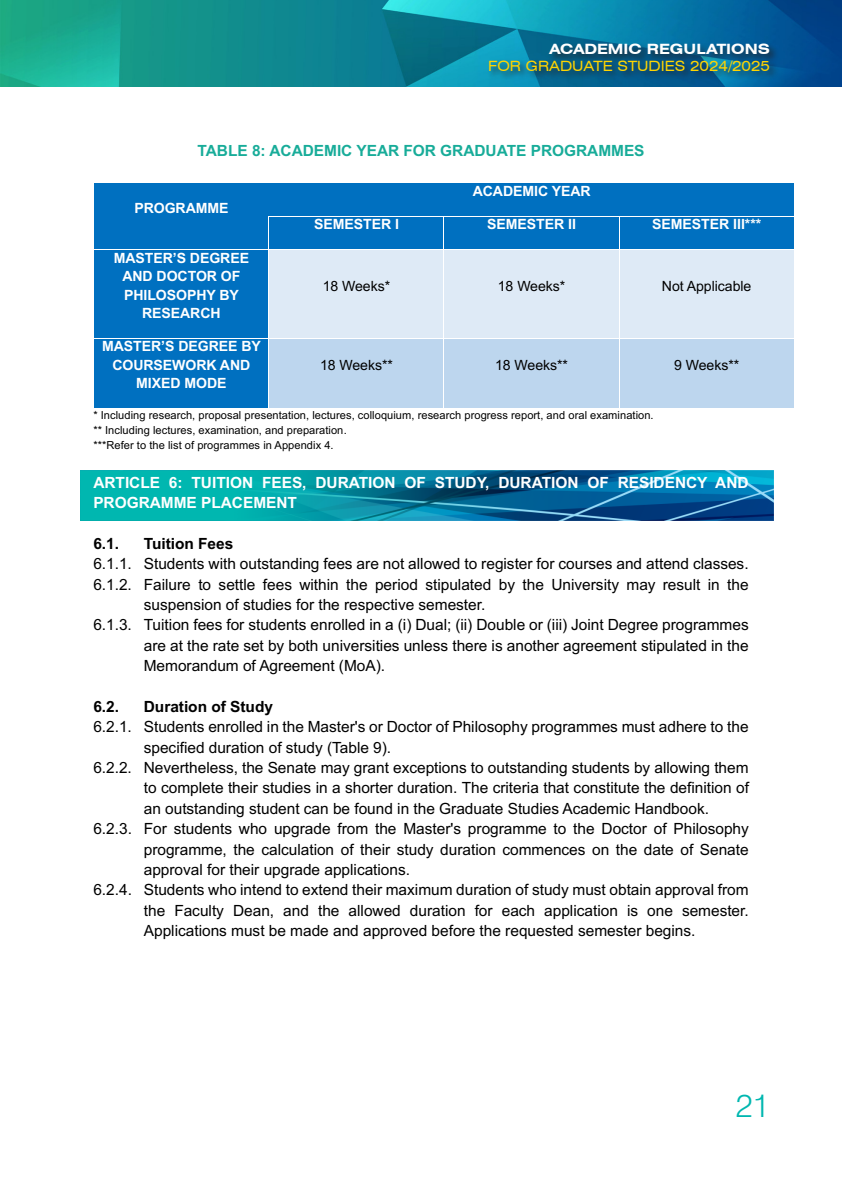
<style>
.page{position:relative;width:842px;height:1191px;background:#fff}
.page>*{position:absolute;margin:0;border:0;box-sizing:border-box;transform-origin:0 0}
.t1{font:300 32px "Swiss 721";color:#00b7b0}
.t2{font:15.4px "Arial";color:#000}
.t3{font:700 15.4px/20.4px "Arial";color:#fff}
.t4{font:700 15.4px "Arial";color:#18ac99}
.t5{font:700 15.4px "Arial";color:#000}
.t6{font:700 14.2px/18.4px "Arial";letter-spacing:-.005em;color:#fff;text-align:center}
.t7{font:14.2px "Arial";letter-spacing:-.005em;color:#000}
.t8{font:expanded 14.2px "Swiss 721 BT";color:#ffd401}
.t9{font:700 expanded 14.2px "Swiss 721 BT";color:#fff}
.t10{font:11px/14.8px "Arial";letter-spacing:.005em;color:#000}
</style>
<div class="page">
<img style="left:0;top:0;width:842px;height:87px">
<div style="left:487px;top:43px;width:292px;height:39px;background:#231f20;opacity:.75"></div>
<img style="left:80px;top:470px;width:693px;height:51px">
<div style="left:94px;top:183px;width:175px;height:66px;background:#0070c0"></div>
<div style="left:269px;top:183px;width:525px;height:33px;background:#0070c0"></div>
<div style="left:269px;top:216px;width:174px;height:33px;background:#0070c0"></div>
<div style="left:444px;top:216px;width:175px;height:33px;background:#0070c0"></div>
<div style="left:620px;top:216px;width:174px;height:33px;background:#0070c0"></div>
<hr style="left:269px;top:216px;width:174px;height:1px;background:#fff">
<hr style="left:444px;top:216px;width:175px;height:1px;background:#fff">
<hr style="left:620px;top:216px;width:174px;height:1px;background:#fff">
<hr style="left:268px;top:216px;width:1px;height:33px;background:#fff">
<div style="left:94px;top:250px;width:174px;height:88px;background:#0070c0"></div>
<div style="left:269px;top:250px;width:174px;height:88px;background:#deeaf6"></div>
<div style="left:444px;top:250px;width:175px;height:88px;background:#deeaf6"></div>
<div style="left:620px;top:250px;width:174px;height:88px;background:#deeaf6"></div>
<div style="left:94px;top:338px;width:174px;height:70px;background:#0070c0"></div>
<div style="left:269px;top:338px;width:174px;height:70px;background:#bdd6ee"></div>
<div style="left:444px;top:338px;width:175px;height:70px;background:#bdd6ee"></div>
<div style="left:620px;top:338px;width:174px;height:70px;background:#bdd6ee"></div>
<hr style="left:94px;top:338px;width:174px;height:1px;background:#fff">
<hr style="left:269px;top:338px;width:174px;height:1px;background:#fff">
<hr style="left:444px;top:338px;width:175px;height:1px;background:#fff">
<hr style="left:620px;top:338px;width:174px;height:1px;background:#fff">
<p class="t9" style="left:549px;top:41px;width:222px">ACADEMIC REGULATIONS</p>
<p class="t8" style="left:488px;top:58px;width:283px">FOR GRADUATE STUDIES 2024/2025</p>
<p class="t4" style="left:197px;top:140px;width:449px">TABLE 8: ACADEMIC YEAR FOR GRADUATE PROGRAMMES</p>
<p class="t6" style="left:134px;top:199px;width:96px">PROGRAMME</p>
<p class="t6" style="left:114px;top:249px;width:137px">MASTER’S DEGREE<br>AND DOCTOR OF<br>PHILOSOPHY BY<br>RESEARCH</p>
<p class="t6" style="left:102px;top:337px;width:160px">MASTER’S DEGREE BY<br>COURSEWORK AND<br>MIXED MODE</p>
<p class="t6" style="left:473px;top:182px;width:119px">ACADEMIC YEAR</p>
<p class="t6" style="left:314px;top:215px;width:86px">SEMESTER I</p>
<p class="t6" style="left:487px;top:215px;width:90px">SEMESTER II</p>
<p class="t6" style="left:652px;top:215px;width:110px">SEMESTER III***</p>
<p class="t7" style="left:323px;top:276px;width:69px">18 Weeks*</p>
<p class="t7" style="left:498px;top:276px;width:69px">18 Weeks*</p>
<p class="t7" style="left:662px;top:276px;width:91px">Not Applicable</p>
<p class="t7" style="left:320px;top:355px;width:74px">18 Weeks**</p>
<p class="t7" style="left:495px;top:355px;width:74px">18 Weeks**</p>
<p class="t7" style="left:674px;top:355px;width:67px">9 Weeks**</p>
<p class="t10" style="left:93px;top:408px;width:562px">* Including research, proposal presentation, lectures, colloquium, research progress report, and oral examination. ** Including lectures, examination, and preparation.<br>***Refer to the list of programmes in Appendix 4.</p>
<p class="t3" style="left:93px;top:472px;width:657px">ARTICLE 6: TUITION FEES, DURATION OF STUDY, DURATION OF RESIDENCY AND<br>PROGRAMME PLACEMENT</p>
<p class="t5" style="left:93px;top:533px;width:27px">6.1.</p>
<p class="t5" style="left:144px;top:533px;width:91px">Tuition Fees</p>
<p class="t2" style="left:93px;top:553px;width:657px">6.1.1. Students with outstanding fees are not allowed to register for courses and attend classes.</p>
<p class="t2" style="left:93px;top:574px;width:657px">6.1.2. Failure to settle fees within the period stipulated by the University may result in the</p>
<p class="t2" style="left:144px;top:594px;width:343px">suspension of studies for the respective semester.</p>
<p class="t2" style="left:93px;top:614px;width:657px">6.1.3. Tuition fees for students enrolled in a (i) Dual; (ii) Double or (iii) Joint Degree programmes</p>
<p class="t2" style="left:144px;top:635px;width:606px">are at the rate set by both universities unless there is another agreement stipulated in the</p>
<p class="t2" style="left:144px;top:655px;width:243px">Memorandum of Agreement (MoA).</p>
<p class="t5" style="left:93px;top:696px;width:27px">6.2.</p>
<p class="t5" style="left:144px;top:696px;width:131px">Duration of Study</p>
<p class="t2" style="left:93px;top:716px;width:657px">6.2.1. Students enrolled in the Master's or Doctor of Philosophy programmes must adhere to the</p>
<p class="t2" style="left:144px;top:736px;width:249px">specified duration of study (Table 9).</p>
<p class="t2" style="left:93px;top:757px;width:657px">6.2.2. Nevertheless, the Senate may grant exceptions to outstanding students by allowing them</p>
<p class="t2" style="left:144px;top:777px;width:607px">to complete their studies in a shorter duration. The criteria that constitute the definition of</p>
<p class="t2" style="left:144px;top:798px;width:567px">an outstanding student can be found in the Graduate Studies Academic Handbook.</p>
<p class="t2" style="left:93px;top:818px;width:657px">6.2.3. For students who upgrade from the Master's programme to the Doctor of Philosophy</p>
<p class="t2" style="left:144px;top:838px;width:606px">programme, the calculation of their study duration commences on the date of Senate</p>
<p class="t2" style="left:144px;top:859px;width:268px">approval for their upgrade applications.</p>
<p class="t2" style="left:93px;top:879px;width:657px">6.2.4. Students who intend to extend their maximum duration of study must obtain approval from</p>
<p class="t2" style="left:144px;top:899px;width:606px">the Faculty Dean, and the allowed duration for each application is one semester.</p>
<p class="t2" style="left:144px;top:920px;width:553px">Applications must be made and approved before the requested semester begins.</p>
<h1 class="t1" style="left:736px;top:1086px;width:36px">21</h1>
</div>
